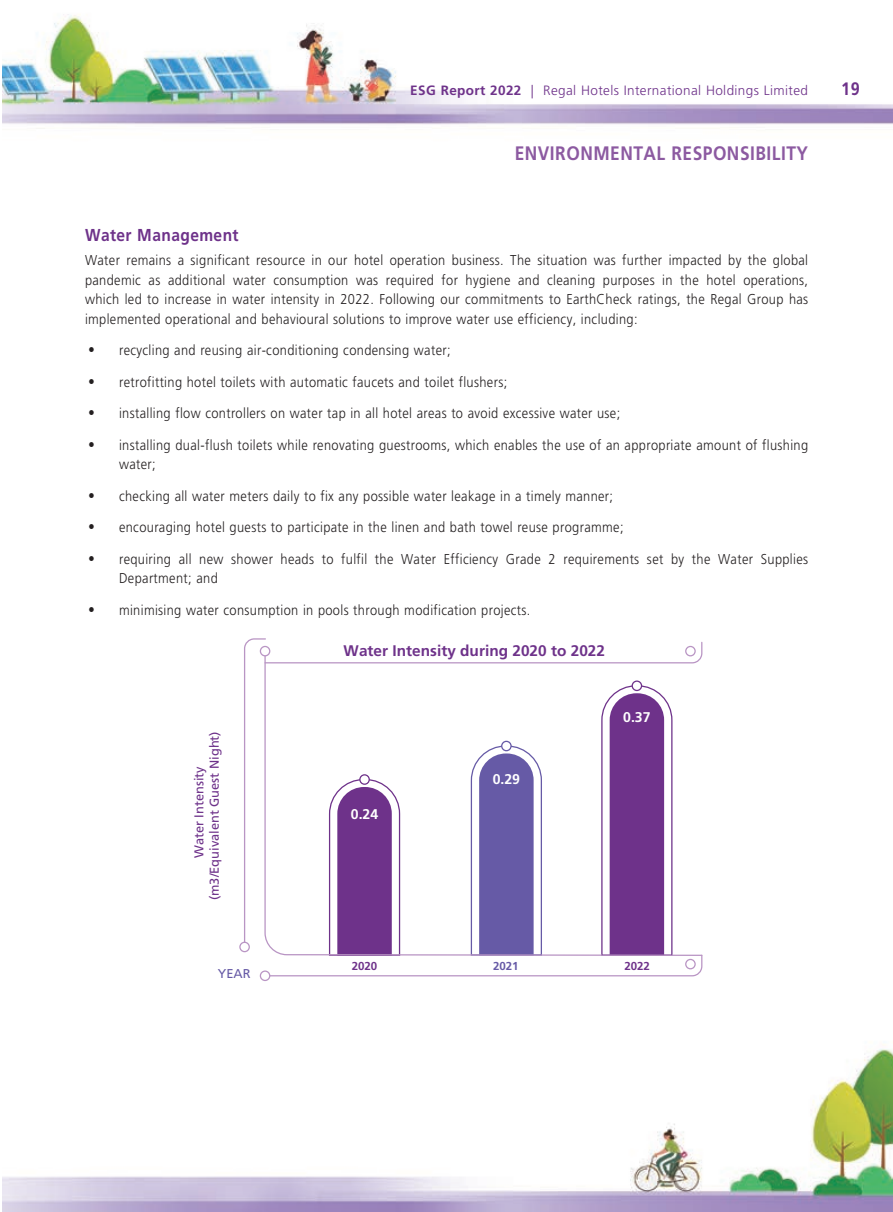
<style>
.page{position:relative;width:893px;height:1212px;background:#fff}
.page>*{position:absolute;margin:0;border:0;box-sizing:border-box;transform-origin:0 0}
.副主標題{font:700 19.5px "Frutiger LT Std";letter-spacing:.03em;color:#8c5aa1;scale:.89 1}
.t1{font:700 18px "Frutiger LT Std";color:#6e328a;scale:.9 1}
._3__標題{font:700 17.25px "Frutiger LT Std";letter-spacing:.03em;color:#6e328a;scale:.9 1}
.t2{font:700 15.3px "Frutiger LT Pro";color:#6e328a}
._1__內文{font:300 14.25px/19.5px "Frutiger LT Std";letter-spacing:.03em;color:#231f20;scale:.9 1}
._1__內文-2{font:300 14.25px "M Hei HK";color:#231f20;scale:.9 1}
.t3{font:700 14.1px "Frutiger LT Pro";color:#fff}
.t4{font:300 13.5px "Frutiger LT Std";letter-spacing:.03em;color:#6e328a}
.t5{font:12.75px/15.5px "Frutiger LT Std";color:#6e328a;text-align:center}
.t6{font:12.75px "Frutiger LT Std";color:#665aa6}
.t7{font:700 11.55px "Frutiger LT Std";color:#6e328a}
.t8{font:700 11.55px "Frutiger LT Std";color:#665aa6}
.s1{font-weight:700}
</style>
<div class="page">
<img style="left:2px;top:14px;width:891px;height:1198px">
<svg style="left:243px;top:638px;width:460px;height:339px"></svg>
<div style="left:686px;top:959px;width:9px;height:10px;background:#fff;border-radius:50%"></div>
<div style="left:685px;top:959px;width:11px;height:10px;border:1px solid #b995c4;border-radius:50%"></div>
<div style="left:240px;top:942px;width:9px;height:9px;background:#fff;border-radius:50%"></div>
<div style="left:239px;top:942px;width:11px;height:10px;border:1px solid #b995c4;border-radius:50%"></div>
<div style="left:260px;top:971px;width:10px;height:9px;background:#fff;border-radius:50%"></div>
<div style="left:260px;top:970px;width:10px;height:11px;border:1px solid #b995c4;border-radius:50%"></div>
<p class="t4" style="left:410px;top:83px;width:399px"><span class="s1">ESG Report 2022</span> | Regal Hotels International Holdings Limited</p>
<p class="t1" style="left:841px;top:78px;width:22px">19</p>
<p class="副主標題" style="left:515px;top:141px;width:331px">ENVIRONMENTAL RESPONSIBILITY</p>
<p class="_3__標題" style="left:85px;top:225px;width:172px">Water Management</p>
<p class="_1__內文" style="left:85px;top:251px;width:805px;text-align:justify">Water remains a significant resource in our hotel operation business. The situation was further impacted by the global pandemic as additional water consumption was required for hygiene and cleaning purposes in the hotel operations, which led to increase in water intensity in 2022. Following our commitments to EarthCheck ratings, the Regal Group has implemented operational and behavioural solutions to improve water use efficiency, including:</p>
<p class="_1__內文-2" style="left:85px;top:343px;width:16px">‧</p>
<p class="_1__內文" style="left:119px;top:341px;width:370px">recycling and reusing air-conditioning condensing water;</p>
<p class="_1__內文-2" style="left:85px;top:374px;width:16px">‧</p>
<p class="_1__內文" style="left:119px;top:372px;width:433px">retrofitting hotel toilets with automatic faucets and toilet flushers;</p>
<p class="_1__內文-2" style="left:85px;top:406px;width:16px">‧</p>
<p class="_1__內文" style="left:119px;top:404px;width:558px">installing flow controllers on water tap in all hotel areas to avoid excessive water use;</p>
<p class="_1__內文-2" style="left:85px;top:437px;width:16px">‧</p>
<p class="_1__內文" style="left:119px;top:435px;width:767px">installing dual-flush toilets while renovating guestrooms, which enables the use of an appropriate amount of flushing water;</p>
<p class="_1__內文-2" style="left:85px;top:488px;width:16px">‧</p>
<p class="_1__內文" style="left:119px;top:486px;width:550px">checking all water meters daily to fix any possible water leakage in a timely manner;</p>
<p class="_1__內文-2" style="left:85px;top:520px;width:16px">‧</p>
<p class="_1__內文" style="left:119px;top:518px;width:562px">encouraging hotel guests to participate in the linen and bath towel reuse programme;</p>
<p class="_1__內文-2" style="left:85px;top:551px;width:16px">‧</p>
<p class="_1__內文" style="left:119px;top:549px;width:767px">requiring all new shower heads to fulfil the Water Efficiency Grade 2 requirements set by the Water Supplies<br>Department; and</p>
<p class="_1__內文-2" style="left:85px;top:602px;width:16px">‧</p>
<p class="_1__內文" style="left:119px;top:600px;width:459px">minimising water consumption in pools through modification projects.</p>
<p class="t5" style="left:191px;top:900px;width:170px;rotate:-90deg">Water Intensity (m3/Equivalent Guest Night)</p>
<p class="t6" style="left:218px;top:966px;width:34px">YEAR</p>
<p class="t2" style="left:344px;top:642px;width:263px">Water Intensity during 2020 to 2022</p>
<p class="t3" style="left:351px;top:806px;width:29px">0.24</p>
<p class="t3" style="left:493px;top:771px;width:29px">0.29</p>
<p class="t3" style="left:623px;top:709px;width:29px">0.37</p>
<p class="t7" style="left:352px;top:959px;width:27px">2020</p>
<p class="t8" style="left:493px;top:959px;width:27px">2021</p>
<p class="t7" style="left:624px;top:959px;width:27px">2022</p>
</div>
